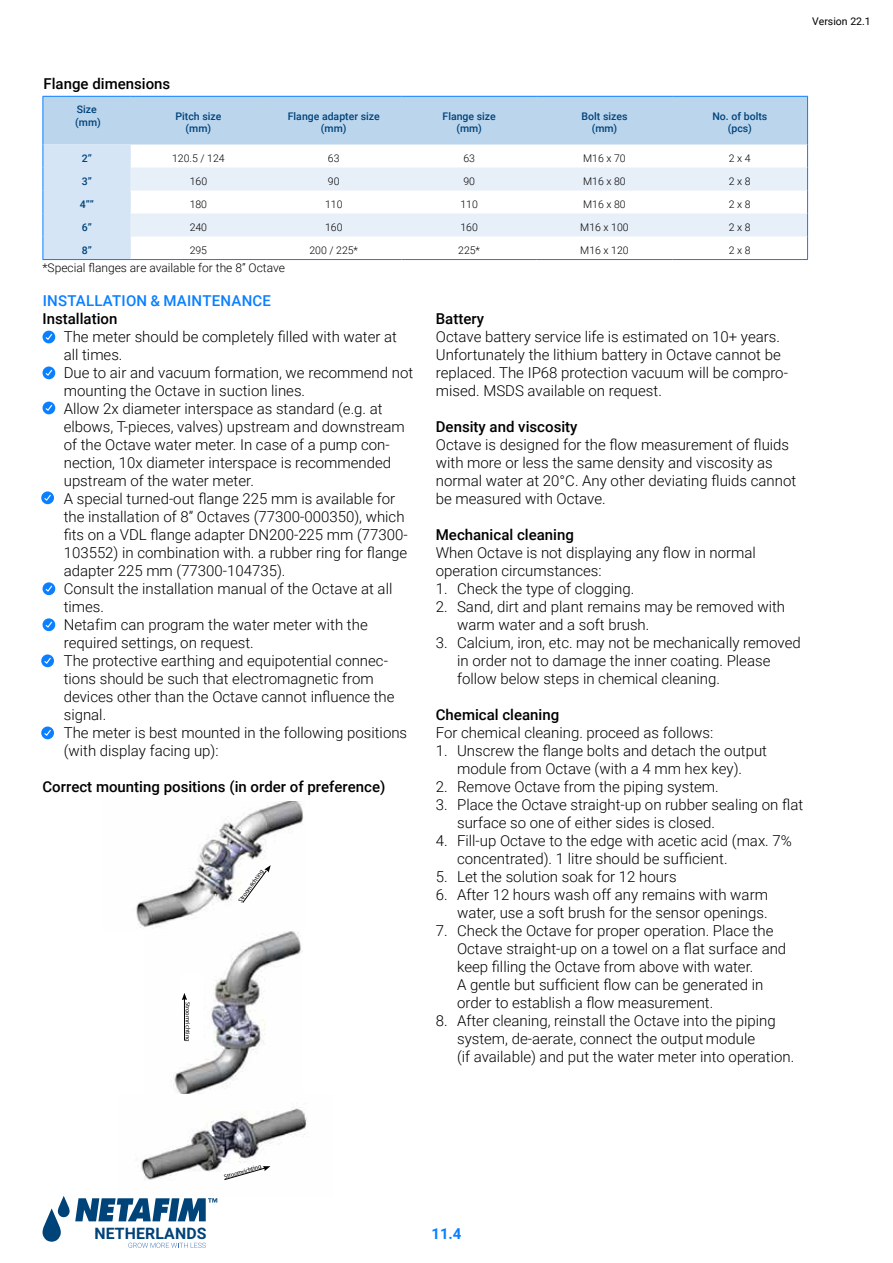
<style>
.page{position:relative;width:893px;height:1263px;background:#fff}
.page>*{position:absolute;margin:0;border:0;box-sizing:border-box;transform-origin:0 0}
.t1{font:700 15.9px "Roboto";letter-spacing:.01em;color:#004379}
.t2{font:300 15px/18px "Roboto";color:#000}
.t3{font:500 15px "Roboto";color:#000}
.t4{font:500 15px "Roboto";letter-spacing:.015em;color:#0a7fff}
.t5{font:700 15px "Roboto";color:#0a7fff}
.t6{font:300 12px "Roboto";color:#000}
.t7{font:300 10.5px "Roboto";color:#000}
.t8{font:500 10.5px/12.6px "Roboto";color:#004379;text-align:center}
.t9{font:10.5px "Roboto";color:#000}
.t10{font:6.3px "Meta";letter-spacing:-.005em;color:#000}
</style>
<div class="page">
<svg style="left:43px;top:1196px;width:174px;height:52px"></svg>
<img style="left:173px;top:931px;width:129px;height:163px">
<div style="left:181px;top:975px;width:23px;height:66px;background:#fff"></div>
<img style="left:136px;top:801px;width:167px;height:127px">
<svg style="left:242px;top:865px;width:29px;height:38px"></svg>
<hr style="left:184px;top:998px;width:1px;height:42px;background:#000">
<svg style="left:182px;top:993px;width:5px;height:7px"></svg>
<img style="left:118px;top:1107px;width:189px;height:90px">
<svg style="left:224px;top:1166px;width:46px;height:14px"></svg>
<svg style="left:43px;top:96px;width:765px;height:164px"></svg>
<hr style="left:672px;top:259px;width:136px;height:1px;background:#0a7fff">
<div style="left:43px;top:331px;width:12px;height:12px;background:#0a7fff;border-radius:50%"></div>
<svg style="left:45px;top:334px;width:8px;height:6px"></svg>
<svg style="left:43px;top:366px;width:12px;height:13px"></svg>
<svg style="left:44px;top:368px;width:9px;height:9px"></svg>
<svg style="left:41px;top:491px;width:13px;height:13px"></svg>
<svg style="left:43px;top:493px;width:9px;height:9px"></svg>
<svg style="left:43px;top:582px;width:12px;height:13px"></svg>
<svg style="left:44px;top:584px;width:9px;height:9px"></svg>
<svg style="left:43px;top:618px;width:12px;height:13px"></svg>
<svg style="left:44px;top:620px;width:9px;height:9px"></svg>
<svg style="left:41px;top:654px;width:13px;height:13px"></svg>
<svg style="left:43px;top:656px;width:9px;height:9px"></svg>
<svg style="left:41px;top:726px;width:13px;height:13px"></svg>
<svg style="left:43px;top:728px;width:9px;height:9px"></svg>
<div style="left:43px;top:402px;width:12px;height:12px;background:#0a7fff;border-radius:50%"></div>
<svg style="left:44px;top:403px;width:9px;height:8px"></svg>
<p class="t9" style="left:812px;top:14px;width:60px">Version 22.1</p>
<p class="t3" style="left:44px;top:73px;width:128px">Flange dimensions</p>
<p class="t8" style="left:75px;top:103px;width:27px;text-align:left">Size (mm)</p>
<p class="t8" style="left:176px;top:109px;width:47px">Pitch size (mm)</p>
<p class="t8" style="left:288px;top:109px;width:93px">Flange adapter size (mm)</p>
<p class="t8" style="left:443px;top:109px;width:55px">Flange size (mm)</p>
<p class="t8" style="left:582px;top:109px;width:47px">Bolt sizes (mm)</p>
<p class="t8" style="left:712px;top:109px;width:56px">No. of bolts (pcs)</p>
<p class="t8" style="left:82px;top:151px;width:12px">2”</p>
<p class="t7" style="left:172px;top:150px;width:54px">120.5 / 124</p>
<p class="t7" style="left:328px;top:150px;width:13px">63</p>
<p class="t7" style="left:463px;top:150px;width:13px">63</p>
<p class="t7" style="left:583px;top:150px;width:44px">M16 x 70</p>
<p class="t7" style="left:729px;top:150px;width:23px">2 x 4</p>
<p class="t8" style="left:82px;top:174px;width:12px">3”</p>
<p class="t7" style="left:190px;top:173px;width:19px">160</p>
<p class="t7" style="left:328px;top:173px;width:13px">90</p>
<p class="t7" style="left:463px;top:173px;width:13px">90</p>
<p class="t7" style="left:583px;top:173px;width:44px">M16 x 80</p>
<p class="t7" style="left:729px;top:173px;width:23px">2 x 8</p>
<p class="t8" style="left:80px;top:197px;width:15px">4””</p>
<p class="t7" style="left:190px;top:196px;width:19px">180</p>
<p class="t7" style="left:325px;top:196px;width:19px">110</p>
<p class="t7" style="left:460px;top:196px;width:19px">110</p>
<p class="t7" style="left:583px;top:196px;width:44px">M16 x 80</p>
<p class="t7" style="left:729px;top:196px;width:23px">2 x 8</p>
<p class="t8" style="left:82px;top:220px;width:12px">6”</p>
<p class="t7" style="left:190px;top:219px;width:19px">240</p>
<p class="t7" style="left:325px;top:219px;width:19px">160</p>
<p class="t7" style="left:460px;top:219px;width:19px">160</p>
<p class="t7" style="left:580px;top:219px;width:50px">M16 x 100</p>
<p class="t7" style="left:729px;top:219px;width:23px">2 x 8</p>
<p class="t8" style="left:82px;top:243px;width:12px">8”</p>
<p class="t7" style="left:190px;top:242px;width:19px">295</p>
<p class="t7" style="left:309px;top:242px;width:50px">200 / 225*</p>
<p class="t7" style="left:458px;top:242px;width:23px">225*</p>
<p class="t7" style="left:580px;top:242px;width:50px">M16 x 120</p>
<p class="t7" style="left:729px;top:242px;width:23px">2 x 8</p>
<p class="t6" style="left:43px;top:259px;width:244px">*Special flanges are available for the 8” Octave</p>
<p class="t4" style="left:43px;top:290px;width:230px">INSTALLATION &amp; MAINTENANCE</p>
<p class="t3" style="left:43px;top:308px;width:76px">Installation</p>
<p class="t2" style="left:64px;top:327px;width:351px">The meter should be completely filled with water at all times.<br>Due to air and vacuum formation, we recommend not mounting the Octave in suction lines.<br>Allow 2x diameter interspace as standard (e.g. at elbows, T-pieces, valves) upstream and downstream of the Octave water meter. In case of a pump con&shy;nection, 10x diameter interspace is recommended upstream of the water meter.<br>A special turned-out flange 225 mm is available for the installation of 8” Octaves (77300-000350), which fits on a VDL flange adapter DN200-225 mm (77300- 103552) in combination with. a rubber ring for flange adapter 225 mm (77300-104735).<br>Consult the installation manual of the Octave at all times.<br>Netafim can program the water meter with the required settings, on request.<br>The protective earthing and equipotential connec&shy;tions should be such that electromagnetic from devices other than the Octave cannot influence the signal.<br>The meter is best mounted in the following positions (with display facing up):</p>
<p class="t3" style="left:43px;top:776px;width:344px">Correct mounting positions (in order of preference)</p>
<p class="t10" style="left:192px;top:1002px;width:41px;rotate:90deg">Stroomrichting</p>
<p class="t10" style="left:236px;top:899px;width:40px;rotate:-54deg">Stroomrichting</p>
<p class="t3" style="left:436px;top:308px;width:50px">Battery</p>
<p class="t2" style="left:436px;top:327px;width:354px">Octave battery service life is estimated on 10+ years.<br>Unfortunately the lithium battery in Octave cannot be replaced. The IP68 protection vacuum will be compro&shy;mised. MSDS available on request.</p>
<p class="t3" style="left:436px;top:416px;width:143px">Density and viscosity</p>
<p class="t2" style="left:436px;top:435px;width:362px">Octave is designed for the flow measurement of fluids with more or less the same density and viscosity as normal water at 20°C. Any other deviating fluids cannot be measured with Octave.</p>
<p class="t3" style="left:436px;top:524px;width:139px">Mechanical cleaning</p>
<p class="t2" style="left:436px;top:543px;width:322px">When Octave is not displaying any flow in normal operation circumstances:</p>
<p class="t2" style="left:436px;top:579px;width:200px">1. Check the type of clogging.</p>
<p class="t2" style="left:457px;top:597px;width:330px;text-indent:-21px">2. Sand, dirt and plant remains may be removed with warm water and a soft brush.</p>
<p class="t2" style="left:457px;top:633px;width:345px;text-indent:-21px">3. Calcium, iron, etc. may not be mechanically removed in order not to damage the inner coating. Please follow below steps in chemical cleaning.</p>
<p class="t3" style="left:436px;top:704px;width:125px">Chemical cleaning</p>
<p class="t2" style="left:436px;top:723px;width:279px">For chemical cleaning. proceed as follows:</p>
<p class="t2" style="left:436px;top:741px;width:333px;text-align:center">1. Unscrew the flange bolts and detach the output module from Octave (with a 4 mm hex key).</p>
<p class="t2" style="left:436px;top:777px;width:284px">2. Remove Octave from the piping system.</p>
<p class="t2" style="left:457px;top:795px;width:348px;text-indent:-21px">3. Place the Octave straight-up on rubber sealing on flat surface so one of either sides is closed.</p>
<p class="t2" style="left:457px;top:831px;width:336px;text-indent:-21px">4. Fill-up Octave to the edge with acetic acid (max. 7% concentrated). 1 litre should be sufficient.</p>
<p class="t2" style="left:436px;top:867px;width:242px">5. Let the solution soak for 12 hours</p>
<p class="t2" style="left:436px;top:885px;width:334px;text-align:right">6. After 12 hours wash off any remains with warm water, use a soft brush for the sensor openings.</p>
<p class="t2" style="left:457px;top:921px;width:331px;text-indent:-21px">7. Check the Octave for proper operation. Place the Octave straight-up on a towel on a flat surface and keep filling the Octave from above with water.<br>A gentle but sufficient flow can be generated in order to establish a flow measurement.</p>
<p class="t2" style="left:457px;top:1011px;width:339px;text-indent:-21px">8. After cleaning, reinstall the Octave into the piping system, de-aerate, connect the outputmodule<br>(if available) and put the water meter into operation.</p>
<p class="t10" style="left:223px;top:1173px;width:40px;rotate:-16deg">Stroomrichting</p>
<p class="t1" style="left:94px;top:1223px;width:114px">NETHERLANDS</p>
<p class="t5" style="left:431px;top:1223px;width:32px">11.4</p>
</div>
